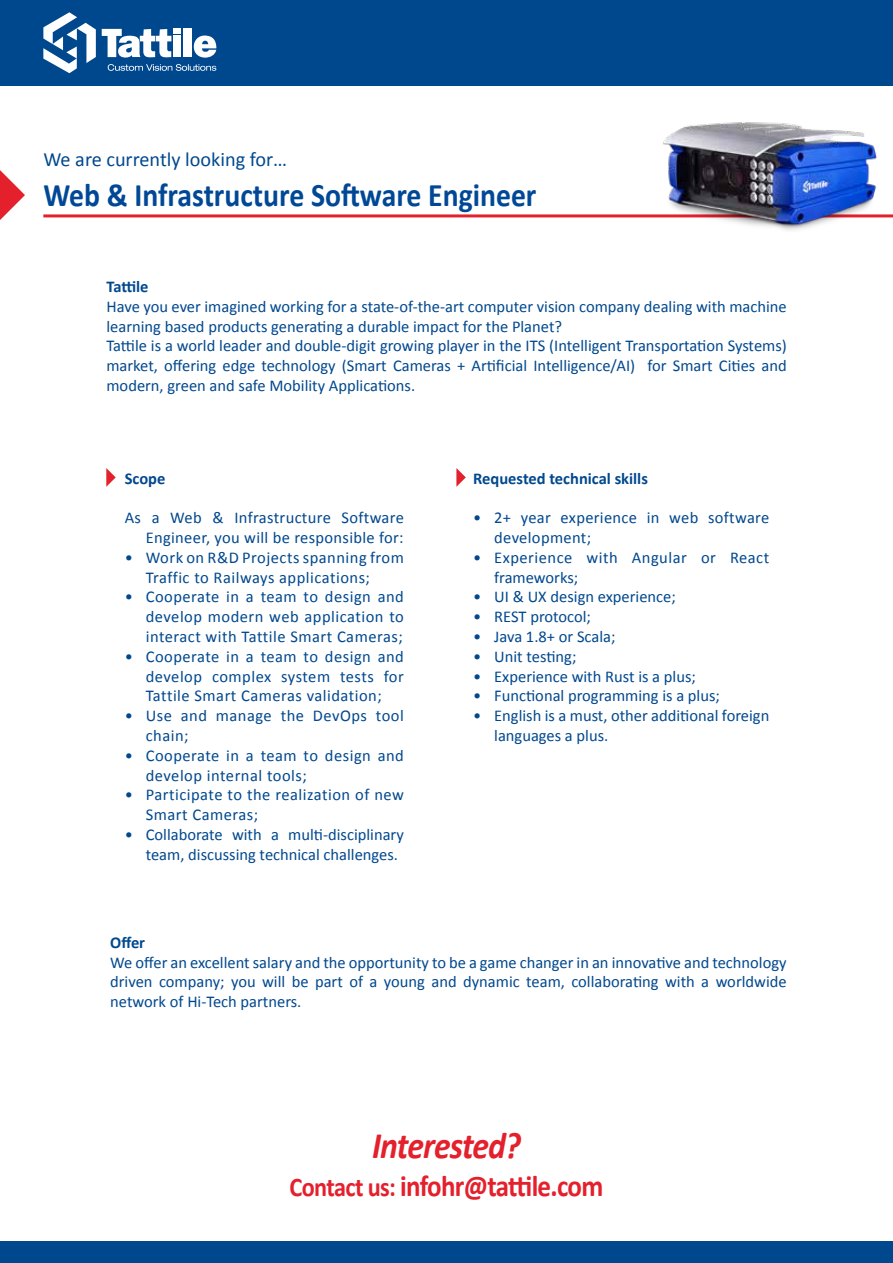
<style>
.page{position:relative;width:893px;height:1263px;background:#fff}
.page>*{position:absolute;margin:0;border:0;box-sizing:border-box;transform-origin:0 0}
.t1{font:italic 700 37.5px "Calibri";letter-spacing:-.025em;color:#e4202c;scale:.9 1}
.t2{font:700 33px "Calibri";color:#004896;scale:.9 1}
.t3{font:700 30px "Calibri";letter-spacing:-.025em;color:#e4202c;scale:.9 1}
.t4{font:20.25px "Calibri";color:#00488e}
.t5{font:16.5px/19.8px "Calibri";color:#00488e}
.t6{font:16.5px/19.8px "Calibri";letter-spacing:.03em;color:#00488e}
.t7{font:16.5px/19.8px "Calibri";letter-spacing:.02em;color:#00488e;text-align:right}
.t8{font:700 16.5px "Calibri";color:#00488e}
.s1{font-size:27px}
</style>
<div class="page">
<div style="left:0;top:0;width:893px;height:86px;background:#00488e"></div>
<svg style="left:108px;top:64px;width:108px;height:7px"></svg>
<div style="left:173px;top:28px;width:8px;height:6px;background:#fff"></div>
<div style="left:173px;top:36px;width:8px;height:21px;background:#fff"></div>
<div style="left:184px;top:29px;width:8px;height:28px;background:#fff"></div>
<svg style="left:194px;top:36px;width:22px;height:22px"></svg>
<svg style="left:43px;top:12px;width:53px;height:61px"></svg>
<svg style="left:102px;top:29px;width:69px;height:29px"></svg>
<svg style="left:0;top:170px;width:25px;height:50px"></svg>
<hr style="left:43px;top:214px;width:850px;height:3px;background:#e4202c">
<div style="left:0;top:1242px;width:893px;height:21px;background:#00488e"></div>
<svg style="left:106px;top:468px;width:10px;height:19px"></svg>
<svg style="left:456px;top:468px;width:10px;height:19px"></svg>
<img style="left:650px;top:122px;width:238px;height:109px">
<p class="t4" style="left:43px;top:146px;width:245px">We are currently looking for…</p>
<h2 class="t2" style="left:43px;top:174px;width:549px">Web &amp; Infrastructure Software Engineer</h2>
<p class="t8" style="left:106px;top:276px;width:44px">Tattile</p>
<p class="t5" style="left:106px;top:296px;width:682px">Have you ever imagined working for a state-of-the-art computer vision company dealing with machine learning based products generating a durable impact for the Planet?<br>Tattile is a world leader and double-digit growing player in the ITS (Intelligent Transportation Systems) market, offering edge technology (Smart Cameras + Artificial Intelligence/AI) for Smart Cities and modern, green and safe Mobility Applications.</p>
<p class="t8" style="left:125px;top:468px;width:42px">Scope</p>
<p class="t7" style="left:125px;top:508px;width:281px">As a Web &amp; Infrastructure Software<br>Engineer, you will be responsible for:</p>
<p class="t6" style="left:146px;top:547px;width:260px;text-indent:-21px">• Work on R&amp;D Projects spanning from<br>Traffic to Railways applications;</p>
<p class="t5" style="left:146px;top:587px;width:260px;text-align:justify;text-indent:-21px">• Cooperate in a team to design and develop modern web application to interact with Tattile Smart Cameras;</p>
<p class="t5" style="left:146px;top:646px;width:260px;text-align:justify;text-indent:-21px">• Cooperate in a team to design and develop complex system tests for Tattile Smart Cameras validation;</p>
<p class="t6" style="left:146px;top:706px;width:260px;text-indent:-21px">• Use and manage the DevOps tool chain;</p>
<p class="t6" style="left:146px;top:745px;width:260px;text-indent:-21px">• Cooperate in a team to design and develop internal tools;</p>
<p class="t6" style="left:146px;top:785px;width:260px;text-indent:-21px">• Participate to the realization of new<br>Smart Cameras;</p>
<p class="t5" style="left:146px;top:825px;width:260px;text-indent:-21px">• Collaborate with a multi-disciplinary team, discussing technical challenges.</p>
<p class="t8" style="left:473px;top:468px;width:176px">Requested technical skills</p>
<p class="t7" style="left:494px;top:508px;width:277px;text-align:left;text-indent:-21px">• 2+ year experience in web software development;</p>
<p class="t6" style="left:494px;top:547px;width:277px;text-indent:-21px">• Experience with Angular or React frameworks;</p>
<p class="t5" style="left:473px;top:587px;width:204px">• UI &amp; UX design experience;</p>
<p class="t5" style="left:473px;top:607px;width:119px">• REST protocol;</p>
<p class="t5" style="left:473px;top:627px;width:144px">• Java 1.8+ or Scala;</p>
<p class="t5" style="left:473px;top:646px;width:105px">• Unit testing;</p>
<p class="t5" style="left:473px;top:666px;width:224px">• Experience with Rust is a plus;</p>
<p class="t5" style="left:473px;top:686px;width:248px">• Functional programming is a plus;</p>
<p class="t5" style="left:494px;top:706px;width:277px;text-indent:-21px">• English is a must, other additional foreign languages a plus.</p>
<p class="t8" style="left:110px;top:932px;width:36px">Offer</p>
<p class="t5" style="left:110px;top:952px;width:678px;text-align:justify">We offer an excellent salary and the opportunity to be a game changer in an innovative and technology driven company; you will be part of a young and dynamic team, collaborating with a worldwide network of Hi-Tech partners.</p>
<h1 class="t1" style="left:372px;top:1122px;width:167px">Interested?</h1>
<h3 class="t3" style="left:290px;top:1166px;width:350px"><span class="s1">Contact us:</span> infohr@tattile.com</h3>
</div>
